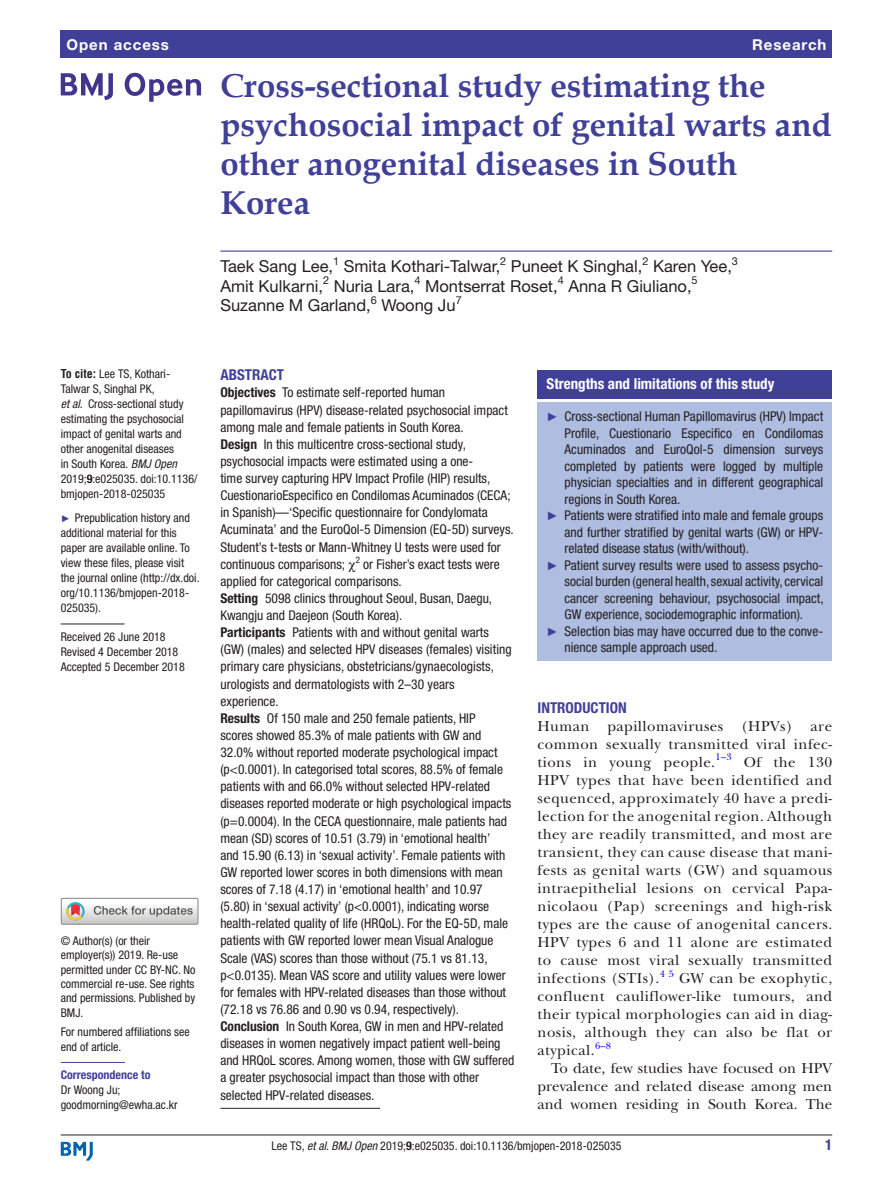
<style>
.page{position:relative;width:893px;height:1191px;background:#fff}
.page>*{position:absolute;margin:0;border:0;box-sizing:border-box;transform-origin:0 0}
.t1{font:700 33px/39px "Book Antiqua";color:#414099}
.t2{font:16.5px "Helvetica Neue LT Std";color:#231f20}
.t3{font:15px/18px "New Baskerville";letter-spacing:.03em;color:#231f20;text-align:justify}
.t4{font:700 condensed 15px "Helvetica Neue LT Std";color:#fff}
.t5{font:700 condensed 15px "Helvetica Neue LT Std";color:#414099}
.t6{font:700 15px "Helvetica Neue LT Std";letter-spacing:.065em;color:#fff}
.t7{font:condensed 13.5px/17.1px "Helvetica Neue LT Std";color:#231f20}
.t8{font:condensed 12px/15px "Helvetica Neue LT Std";color:#231f20}
.t9{font:700 condensed 12px "Helvetica Neue LT Std";color:#414099}
.t10{font:10.95px "Helvetica Neue LT Std";color:#231f20}
.t11{font:9.9px "New Baskerville";color:#00f}
.t12{font:condensed 9px "Helvetica Neue LT Std";color:#231f20}
.s1{font-family:"Helvetica LT Std";font-weight:700}
.s2{font-style:italic}
.s3{font-weight:700}
.s4{font-family:"Arial";font-stretch:normal;font-size:9.75px;color:#414099}
.s5{font-family:"Arial";font-stretch:normal;font-size:12px;color:#414099}
</style>
<div class="page">
<hr style="left:61px;top:1134px;width:771px;height:1px;background:#231f20">
<svg style="left:61px;top:1141px;width:32px;height:19px"></svg>
<div style="left:61px;top:31px;width:771px;height:27px;background:#414099"></div>
<hr style="left:220px;top:250px;width:612px;height:2px;background:#414099">
<hr style="left:61px;top:623px;width:64px;height:1px;background:#231f20">
<hr style="left:61px;top:1062px;width:64px;height:1px;background:#414099">
<svg style="left:61px;top:73px;width:52px;height:27px"></svg>
<svg style="left:125px;top:73px;width:76px;height:29px"></svg>
<div style="left:61px;top:897px;width:138px;height:27px;border:1px solid #969090"></div>
<svg style="left:61px;top:898px;width:137px;height:26px"></svg>
<hr style="left:220px;top:1108px;width:160px;height:1px;background:#231f20">
<div style="left:538px;top:370px;width:294px;height:28px;background:#414099"></div>
<div style="left:538px;top:402px;width:294px;height:259px;background:#afbde1"></div>
<p class="t6" style="left:66px;top:35px;width:104px">Open access</p>
<p class="t6" style="left:752px;top:35px;width:76px">Research</p>
<h1 class="t1" style="left:220px;top:66px;width:613px">Cross-sectional study estimating the psychosocial impact of genital warts and other anogenital diseases in South<br>Korea</h1>
<p class="t2" style="left:220px;top:257px;width:114px">Taek Sang Lee,</p>
<p class="t10" style="left:333px;top:254px;width:8px">1</p>
<p class="t2" style="left:344px;top:257px;width:158px">Smita Kothari-Talwar,</p>
<p class="t10" style="left:500px;top:254px;width:8px">2</p>
<p class="t2" style="left:511px;top:257px;width:133px">Puneet K Singhal,</p>
<p class="t10" style="left:642px;top:254px;width:8px">2</p>
<p class="t2" style="left:653px;top:257px;width:80px">Karen Yee,</p>
<p class="t10" style="left:732px;top:254px;width:8px">3</p>
<p class="t2" style="left:220px;top:276px;width:104px">Amit Kulkarni,</p>
<p class="t10" style="left:323px;top:274px;width:8px">2</p>
<p class="t2" style="left:334px;top:276px;width:82px">Nuria Lara,</p>
<p class="t10" style="left:414px;top:274px;width:8px">4</p>
<p class="t2" style="left:425px;top:276px;width:134px">Montserrat Roset,</p>
<p class="t10" style="left:558px;top:274px;width:8px">4</p>
<p class="t2" style="left:568px;top:276px;width:125px">Anna R Giuliano,</p>
<p class="t10" style="left:692px;top:274px;width:8px">5</p>
<p class="t2" style="left:220px;top:296px;width:152px">Suzanne M Garland,</p>
<p class="t10" style="left:371px;top:293px;width:8px">6</p>
<p class="t2" style="left:381px;top:296px;width:76px">Woong Ju</p>
<p class="t10" style="left:456px;top:293px;width:8px">7</p>
<p class="t8" style="left:61px;top:366px;width:138px"><span class="s1">To cite:</span> Lee TS, Kothari-<br>Talwar S, Singhal PK,<br><span class="s2">et al</span>. Cross-sectional study estimating the psychosocial impact of genital warts and other anogenital diseases<br>in South Korea. <span class="s2">BMJ Open<br></span>2019;<span class="s3">9</span>:e025035. doi:10.1136/ bmjopen-2018-025035</p>
<p class="t8" style="left:61px;top:510px;width:140px"><span class="s4">►</span> Prepublication history and additional material for this paper are available online. To view these files, please visit the journal online (http://dx.doi. org/10.1136/bmjopen-2018-<br>025035).</p>
<p class="t8" style="left:61px;top:629px;width:126px">Received 26 June 2018<br>Revised 4 December 2018<br>Accepted 5 December 2018</p>
<p class="t8" style="left:61px;top:933px;width:136px;line-height:14.4px">© Author(s) (or their employer(s)) 2019. Re-use permitted under CC BY-NC. No commercial re-use. See rights and permissions. Published by<br>BMJ.</p>
<p class="t8" style="left:61px;top:1024px;width:130px">For numbered affiliations see end of article.</p>
<p class="t9" style="left:61px;top:1067px;width:91px">Correspondence to</p>
<p class="t8" style="left:61px;top:1082px;width:119px">Dr Woong Ju; goodmorning@ewha.ac.kr</p>
<p class="t5" style="left:220px;top:366px;width:65px">Abstract</p>
<p class="t7" style="left:220px;top:384px;width:295px"><span class="s3">Objectives</span> To estimate self-reported human papillomavirus (HPV) disease-related psychosocial impact among male and female patients in South Korea.<br><span class="s3">Design</span> In this multicentre cross-sectional study, psychosocial impacts were estimated using a one-<br>time survey capturing HPV Impact Profile (HIP) results, CuestionarioEspecifico en Condilomas Acuminados (CECA; in Spanish)—‘Specific questionnaire for Condylomata Acuminata’ and the EuroQol-5 Dimension (EQ-5D) surveys.<br>Student’s t-tests or Mann-Whitney U tests were used for continuous comparisons;</p>
<p class="t12" style="left:356px;top:554px;width:6px">2</p>
<p class="t7" style="left:220px;top:555px;width:296px;text-indent:143px">or Fisher’s exact tests were applied for categorical comparisons.<br><span class="s3">Setting</span> 5098 clinics throughout Seoul, Busan, Daegu, Kwangju and Daejeon (South Korea).<br><span class="s3">Participants</span> Patients with and without genital warts (GW) (males) and selected HPV diseases (females) visiting primary care physicians, obstetricians/gynaecologists, urologists and dermatologists with 2–30 years experience.<br><span class="s3">Results</span> Of 150 male and 250 female patients, HIP<br>scores showed 85.3% of male patients with GW and 32.0% without reported moderate psychological impact (p&lt;0.0001). In categorised total scores, 88.5% of female patients with and 66.0% without selected HPV-related diseases reported moderate or high psychological impacts (p=0.0004). In the CECA questionnaire, male patients had mean (SD) scores of 10.51 (3.79) in ‘emotional health’<br>and 15.90 (6.13) in ‘sexual activity’. Female patients with GW reported lower scores in both dimensions with mean scores of 7.18 (4.17) in ‘emotional health’ and 10.97 (5.80) in ‘sexual activity’ (p&lt;0.0001), indicating worse health-related quality of life (HRQoL). For the EQ-5D, male patients with GW reported lower mean Visual Analogue Scale (VAS) scores than those without (75.1 vs 81.13, p&lt;0.0135). Mean VAS score and utility values were lower for females with HPV-related diseases than those without (72.18 vs 76.86 and 0.90 vs 0.94, respectively).<br><span class="s3">Conclusion</span> In South Korea, GW in men and HPV-related diseases in women negatively impact patient well-being and HRQoL scores. Among women, those with GW suffered a greater psychosocial impact than those with other selected HPV-related diseases.</p>
<p class="t4" style="left:547px;top:375px;width:229px">Strengths and limitations of this study</p>
<p class="t7" style="left:547px;top:408px;width:278px"><span class="s5">►</span> Cross-sectional Human Papillomavirus (HPV) Impact</p>
<p class="t7" style="left:565px;top:424px;width:260px">Profile, Cuestionario Especifico en Condilomas</p>
<p class="t7" style="left:565px;top:441px;width:260px">Acuminados and EuroQol-5 dimension surveys</p>
<p class="t7" style="left:565px;top:457px;width:260px">completed by patients were logged by multiple</p>
<p class="t7" style="left:565px;top:474px;width:260px">physician specialties and in different geographical</p>
<p class="t7" style="left:565px;top:490px;width:117px">regions in South Korea.</p>
<p class="t7" style="left:547px;top:507px;width:278px"><span class="s5">►</span> Patients were stratified into male and female groups</p>
<p class="t7" style="left:565px;top:523px;width:260px">and further stratified by genital warts (GW) or HPV-</p>
<p class="t7" style="left:565px;top:540px;width:186px">related disease status (with/without).</p>
<p class="t7" style="left:547px;top:556px;width:278px"><span class="s5">►</span> Patient survey results were used to assess psycho-</p>
<p class="t7" style="left:565px;top:573px;width:260px">social burden (general health, sexual activity, cervical</p>
<p class="t7" style="left:565px;top:589px;width:261px">cancer screening behaviour, psychosocial impact,</p>
<p class="t7" style="left:565px;top:606px;width:240px">GW experience, sociodemographic information).</p>
<p class="t7" style="left:547px;top:622px;width:278px"><span class="s5">►</span> Selection bias may have occurred due to the conve-</p>
<p class="t7" style="left:565px;top:639px;width:154px">nience sample approach used.</p>
<p class="t5" style="left:538px;top:699px;width:91px">Introduction</p>
<p class="t3" style="left:538px;top:717px;width:296px">Human papillomaviruses (HPVs) are common sexually transmitted viral infec&shy;tions in young people.</p>
<p class="t11" style="left:716px;top:751px;width:17px">1–3</p>
<p class="t3" style="left:538px;top:753px;width:296px;text-indent:206px">Of the 130<br>HPV types that have been identified and sequenced, approximately 40 have a predi&shy;lection for the anogenital region. Although they are readily transmitted, and most are transient, they can cause disease that mani&shy;fests as genital warts (GW) and squamous intraepithelial lesions on cervical Papa&shy;nicolaou (Pap) screenings and high-risk types are the cause of anogenital cancers.<br>HPV types 6 and 11 alone are estimated to cause most viral sexually transmitted infections (STIs).<sup>4</sup> <sup>5</sup> GW can be exophytic, confluent cauliflower-like tumours, and their typical morphologies can aid in diag&shy;nosis, although they can also be flat or atypical.<sup>6–8</sup></p>
<p class="t3" style="left:538px;top:1059px;width:296px;text-indent:14px">To date, few studies have focused on HPV prevalence and related disease among men and women residing in South Korea. The</p>
<p class="t8" style="left:271px;top:1137px;width:352px">Lee TS, <span class="s2">et al</span>. <span class="s2">BMJ Open</span> 2019;<span class="s3">9</span>:e025035. doi:10.1136/bmjopen-2018-025035</p>
<p class="t5" style="left:825px;top:1135px;width:9px">1</p>
</div>
